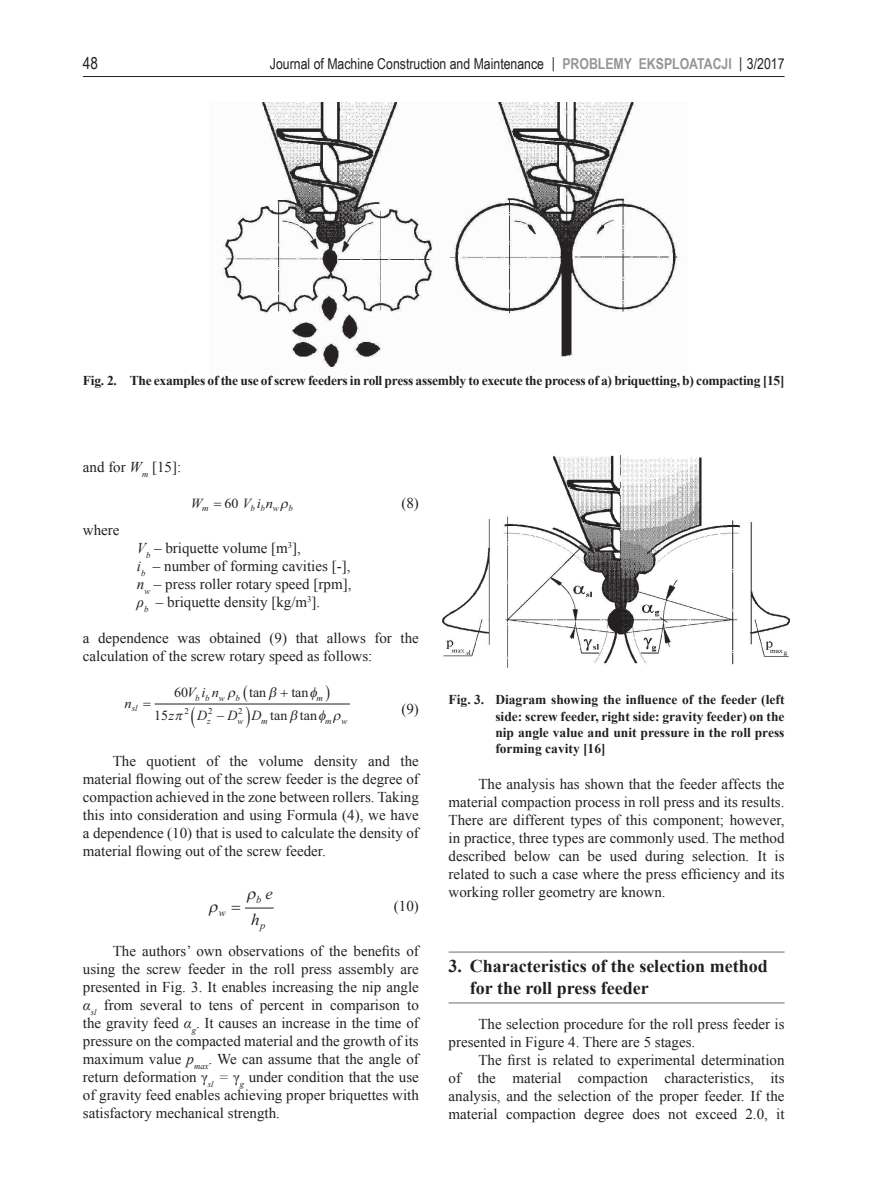
<style>
.page{position:relative;width:893px;height:1191px;background:#fff}
.page>*{position:absolute;margin:0;border:0;box-sizing:border-box;transform-origin:0 0}
.tyt_2{font:700 18px/22.5px "Times New Roman";color:#231f20}
.t1{font:16.5px "Arial Narrow";color:#231f20}
.t2{font:italic 16.5px "Times New Roman";color:#231f20}
.a_podstawowy_ang{font:15px/18px "Times New Roman";color:#231f20;text-align:justify}
.Normalny_Text{font:15px "Times New Roman";color:#231f20}
.t3{font:15px "Arial Narrow";color:#231f20}
.streszczenie{font:15px "Times New Roman";color:#231f20}
.t4{font:italic 14.1px "Times New Roman";color:#231f20}
.t5{font:14.1px/23.4px "Times New Roman";color:#231f20}
.rys_bold{font:700 13.5px/16.2px "Times New Roman";letter-spacing:-.02em;color:#231f20;text-align:justify}
.t6{font:italic 10.5px "Times New Roman";color:#231f20}
.t7{font:italic 8.85px "Times New Roman";letter-spacing:.605em;color:#231f20}
.t8{font:8.85px "Times New Roman";color:#231f20}
.s1{font-weight:700;color:#939598}
.s2{font-style:italic}
.s3{font-style:normal}
</style>
<div class="page">
<hr style="left:83px;top:76px;width:701px;height:1px;background:#231f20">
<img style="left:223px;top:102px;width:457px;height:265px">
<hr style="left:155px;top:703px;width:195px;height:1px;background:#231f20">
<hr style="left:449px;top:951px;width:335px;height:1px;background:#6c6d70">
<hr style="left:449px;top:1002px;width:335px;height:1px;background:#6c6d70">
<img style="left:443px;top:454px;width:347px;height:214px">
<svg style="left:244px;top:703px;width:6px;height:2px"></svg>
<svg style="left:245px;top:907px;width:29px;height:2px"></svg>
<p class="t1" style="left:83px;top:51px;width:17px">48</p>
<p class="t3" style="left:270px;top:53px;width:516px">Journal of Machine Construction and Maintenance | <span class="s1">PROBLEMY EKSPLOATACJI</span> | 3/2017</p>
<p class="rys_bold" style="left:83px;top:372px;width:703px">Fig. 2. The examples of the use of screw feeders in roll press assembly to execute the process of a) briquetting, b) compacting [15]</p>
<p class="streszczenie" style="left:83px;top:457px;width:100px">and for <span class="s2">W</span><sub>m</sub> [15]:</p>
<p class="Normalny_Text" style="left:83px;top:520px;width:38px">where</p>
<p class="t4" style="left:191px;top:493px;width:13px">W</p>
<p class="t4" style="left:224px;top:493px;width:50px"><span class="s3">60</span>Vin</p>
<p class="t7" style="left:202px;top:502px;width:8px">m</p>
<p class="t7" style="left:250px;top:502px;width:44px">bbw b</p>
<p class="streszczenie" style="left:401px;top:493px;width:19px">(8)</p>
<p class="Normalny_Text" style="left:137px;top:538px;width:166px"><span class="s2">V</span><sub>b</sub> – briquette volume [m<sup>3</sup>],</p>
<p class="Normalny_Text" style="left:137px;top:556px;width:215px"><span class="s2">i</span><sub>b</sub> – number of forming cavities [-],</p>
<p class="Normalny_Text" style="left:137px;top:574px;width:216px"><span class="s2">n</span><sub>w</sub> – press roller rotary speed [rpm],</p>
<p class="Normalny_Text" style="left:137px;top:592px;width:185px"><span class="s2">ρ</span><sub>b</sub> – briquette density [kg/m<sup>3</sup>].</p>
<p class="a_podstawowy_ang" style="left:83px;top:629px;width:337px">a dependence was obtained (9) that allows for the calculation of the screw rotary speed as follows:</p>
<p class="t4" style="left:125px;top:693px;width:9px">n</p>
<p class="t4" style="left:174px;top:682px;width:46px"><span class="s3">60</span>V i n</p>
<p class="t5" style="left:249px;top:680px;width:19px">tan</p>
<p class="t5" style="left:270px;top:680px;width:48px;text-indent:21px">tan tan tan</p>
<p class="t7" style="left:195px;top:691px;width:46px">bbw b</p>
<p class="t7" style="left:316px;top:691px;width:8px">m</p>
<p class="t7" style="left:207px;top:715px;width:5px">z</p>
<p class="t7" style="left:237px;top:715px;width:7px">w</p>
<p class="t7" style="left:261px;top:715px;width:8px">m</p>
<p class="t7" style="left:325px;top:715px;width:24px">m w</p>
<p class="streszczenie" style="left:401px;top:698px;width:19px">(9)</p>
<p class="a_podstawowy_ang" style="left:83px;top:751px;width:337px;text-indent:30px">The quotient of the volume density and the material flowing out of the screw feeder is the degree of compaction achieved in the zone between rollers. Taking this into consideration and using Formula (4), we have a dependence (10) that is used to calculate the density of material flowing out of the screw feeder.</p>
<p class="t7" style="left:132px;top:702px;width:7px">sl</p>
<p class="t5" style="left:154px;top:703px;width:36px">15 <sup>2</sup></p>
<p class="t8" style="left:208px;top:705px;width:6px">2</p>
<p class="t8" style="left:238px;top:705px;width:6px">2</p>
<p class="t4" style="left:169px;top:706px;width:7px">z</p>
<p class="t4" style="left:197px;top:706px;width:12px">D</p>
<p class="t4" style="left:217px;top:706px;width:46px">−D D</p>
<p class="t2" style="left:265px;top:882px;width:9px">e</p>
<p class="t6" style="left:256px;top:892px;width:7px">b</p>
<p class="t6" style="left:260px;top:918px;width:7px">p</p>
<p class="streszczenie" style="left:394px;top:896px;width:26px">(10)</p>
<p class="a_podstawowy_ang" style="left:83px;top:942px;width:337px;text-indent:30px">The authors’ own observations of the benefits of using the screw feeder in the roll press assembly are presented in Fig. 3. It enables increasing the nip angle <span class="s2">α</span><sub>sl</sub> from several to tens of percent in comparison to the gravity feed <span class="s2">α</span><sub>g</sub>. It causes an increase in the time of pressure on the compacted material and the growth of its maximum value <span class="s2">p</span><sub>max</sub>. We can assume that the angle of return deformation γ<sub>sl</sub> <span class="s2">=</span> γ<sub>g</sub> under condition that the use of gravity feed enables achieving proper briquettes with satisfactory mechanical strength.</p>
<p class="t6" style="left:219px;top:905px;width:9px">w</p>
<p class="t2" style="left:251px;top:908px;width:10px">h</p>
<p class="rys_bold" style="left:495px;top:691px;width:291px;text-indent:-47px">Fig. 3. Diagram showing the influence of the feeder (left side: screw feeder, right side: gravity feeder) on the nip angle value and unit pressure in the roll press forming cavity [16]</p>
<p class="a_podstawowy_ang" style="left:449px;top:774px;width:337px;text-indent:30px">The analysis has shown that the feeder affects the material compaction process in roll press and its results.<br>There are different types of this component; however, in practice, three types are commonly used. The method described below can be used during selection. It is related to such a case where the press efficiency and its working roller geometry are known.</p>
<p class="tyt_2" style="left:470px;top:953px;width:299px;text-indent:-21px">3. Characteristics of the selection method for the roll press feeder</p>
<p class="a_podstawowy_ang" style="left:449px;top:1014px;width:337px;text-indent:30px">The selection procedure for the roll press feeder is presented in Figure 4. There are 5 stages.</p>
<p class="a_podstawowy_ang" style="left:449px;top:1050px;width:337px;text-indent:30px">The first is related to experimental determination of the material compaction characteristics, its analysis, and the selection of the proper feeder. If the material compaction degree does not exceed 2.0, it</p>
</div>
